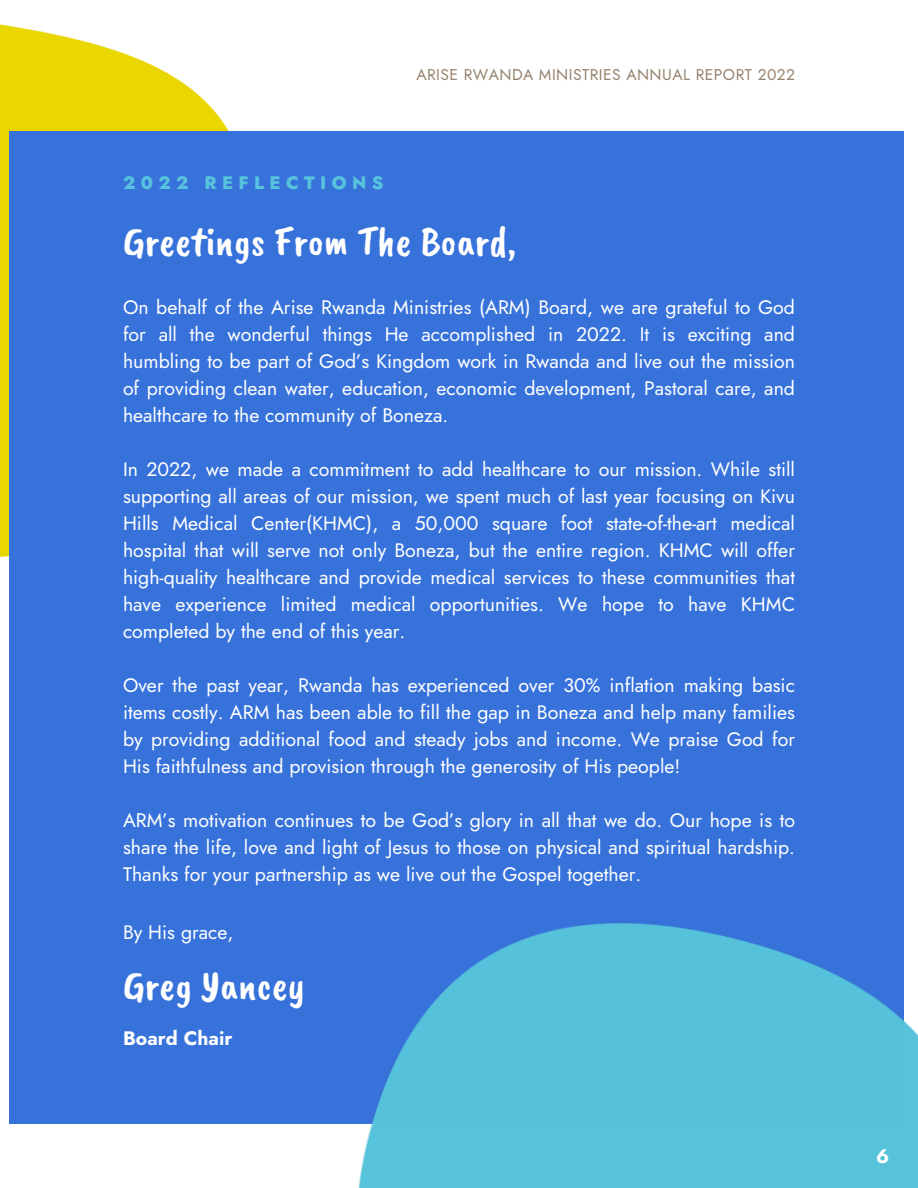
<style>
.page{position:relative;width:918px;height:1188px;background:#fff}
.page>*{position:absolute;margin:0;border:0;box-sizing:border-box;transform-origin:0 0}
.t1{font:42px "Caveat Brush";color:#fff}
.t2{font:19.5px/27px "Jost";color:#fff;text-align:justify}
.t3{font:700 19.5px "Jost";color:#fff}
.t4{font:800 18px "Jost";letter-spacing:.3em;color:#58c3dc}
.t5{font:15.6px "Jost";letter-spacing:.03em;color:#978470}
</style>
<div class="page">
<img style="left:0;top:24px;width:229px;height:581px">
<div style="left:10px;top:131px;width:894px;height:992px;background:#3772db"></div>
<img style="left:179px;top:922px;width:739px;height:266px">
<p class="t5" style="left:416px;top:63px;width:380px">ARISE RWANDA MINISTRIES ANNUAL REPORT 2022</p>
<p class="t4" style="left:123px;top:170px;width:262px">2022 REFLECTIONS</p>
<p class="t1" style="left:123px;top:215px;width:394px">Greetings From The Board,</p>
<p class="t2" style="left:123px;top:294px;width:674px">On behalf of the Arise Rwanda Ministries (ARM) Board, we are grateful to God for all the wonderful things He accomplished in 2022. It is exciting and humbling to be part of God’s Kingdom work in Rwanda and live out the mission of providing clean water, education, economic development, Pastoral care, and healthcare to the community of Boneza.</p>
<p class="t2" style="left:123px;top:456px;width:674px">In 2022, we made a commitment to add healthcare to our mission. While still supporting all areas of our mission, we spent much of last year focusing on Kivu Hills Medical Center(KHMC), a 50,000 square foot state-of-the-art medical hospital that will serve not only Boneza, but the entire region. KHMC will offer high-quality healthcare and provide medical services to these communities that have experience limited medical opportunities. We hope to have KHMC completed by the end of this year.</p>
<p class="t2" style="left:123px;top:672px;width:674px">Over the past year, Rwanda has experienced over 30% inflation making basic items costly. ARM has been able to fill the gap in Boneza and help many families by providing additional food and steady jobs and income. We praise God for His faithfulness and provision through the generosity of His people!</p>
<p class="t2" style="left:123px;top:807px;width:674px">ARM’s motivation continues to be God’s glory in all that we do. Our hope is to share the life, love and light of Jesus to those on physical and spiritual hardship.<br>Thanks for your partnership as we live out the Gospel together.</p>
<p class="t2" style="left:123px;top:918px;width:112px">By His grace,</p>
<p class="t1" style="left:123px;top:959px;width:184px">Greg Yancey</p>
<p class="t3" style="left:123px;top:1025px;width:111px">Board Chair</p>
<p class="t3" style="left:876px;top:1142px;width:15px">6</p>
</div>
